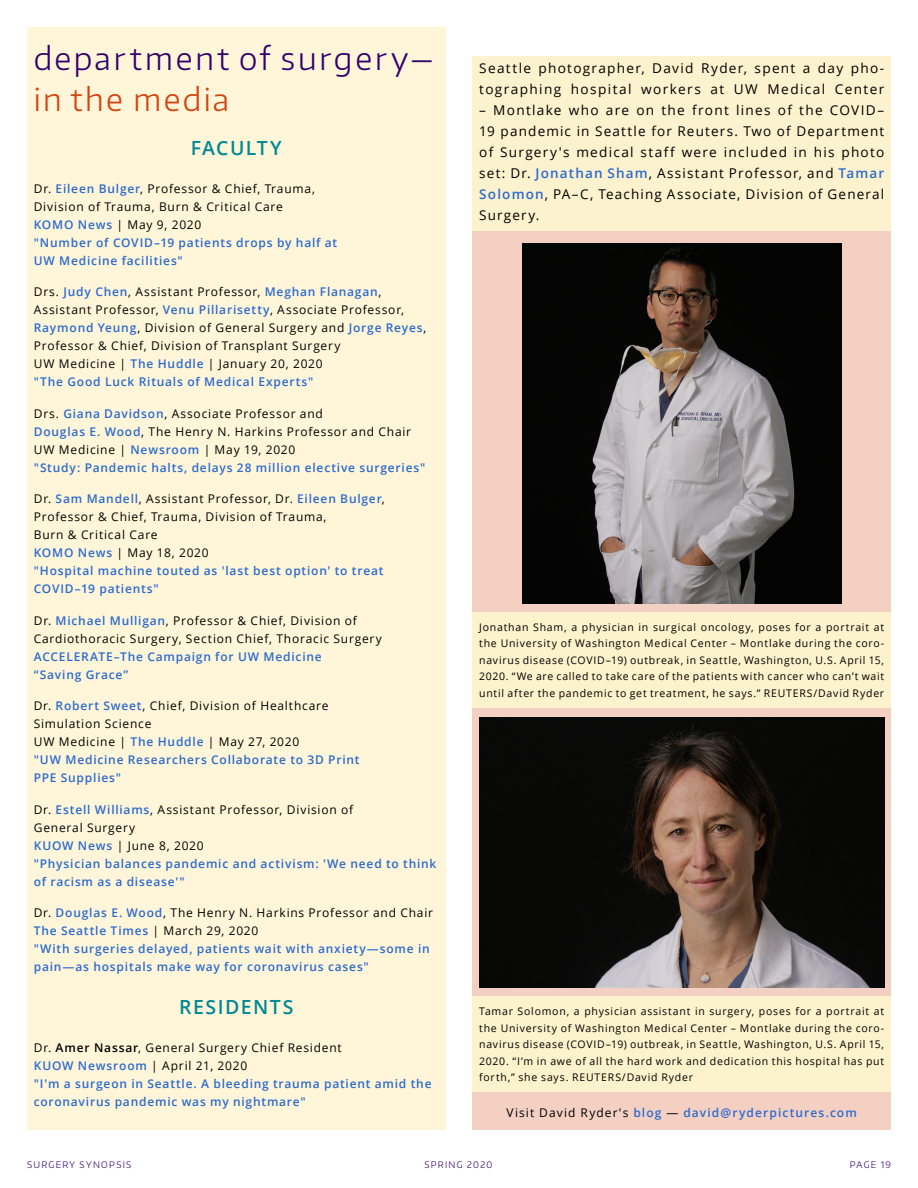
<style>
.page{position:relative;width:918px;height:1188px;background:#fff}
.page>*{position:absolute;margin:0;border:0;box-sizing:border-box;transform-origin:0 0}
.t1{font:300 31.5px "Encode Sans Normal";letter-spacing:.09em;color:#32006e}
.t2{font:300 31.5px "Encode Sans Normal";letter-spacing:.075em;color:#d24310}
.t3{font:600 19.5px "Open Sans";letter-spacing:.075em;color:#008995}
.t4{font:13.5px/21px "Open Sans";letter-spacing:.095em;color:#000}
.t5{font:600 12px/18px "Open Sans";letter-spacing:.065em;color:#2c6ace}
.t6{font:12px/18px "Open Sans";letter-spacing:.065em;color:#000}
.t7{font:600 12px "Open Sans";letter-spacing:.09em;color:#2c6ace}
.t8{font:10.5px/16.5px "Open Sans";letter-spacing:.07em;color:#000;text-align:justify}
.t9{font:300 9px "Encode Sans Normal";letter-spacing:.145em;color:#32006e}
.s1{font-weight:400;color:#000}
.s2{font-weight:600;color:#2c6ace}
.s3{color:#000}
</style>
<div class="page">
<div style="left:472px;top:56px;width:419px;height:1074px;background:#f4d0c3"></div>
<div style="left:27px;top:27px;width:419px;height:1103px;background:#fff6d9"></div>
<div style="left:472px;top:56px;width:419px;height:175px;background:#fcf2ce"></div>
<img style="left:479px;top:717px;width:405px;height:270px">
<img style="left:522px;top:243px;width:319px;height:360px">
<div style="left:472px;top:612px;width:419px;height:96px;background:#fcf2cb"></div>
<div style="left:472px;top:996px;width:419px;height:96px;background:#fcf2cb"></div>
<h1 class="t1" style="left:34px;top:38px;width:402px">department of surgery—</h1>
<h1 class="t2" style="left:34px;top:78px;width:197px">in the media</h1>
<h2 class="t3" style="left:191px;top:134px;width:92px">FACULTY</h2>
<p class="t5" style="left:34px;top:179px;width:305px"><span class="s1">Dr.</span> Eileen Bulger<span class="s1">, Professor &amp; Chief, Trauma, Division of Trauma, Burn &amp; Critical Care<br></span>KOMO News <span class="s1">| May 9, 2020<br></span>"Number of COVID–19 patients drops by half at UW Medicine facilities"</p>
<p class="t6" style="left:34px;top:283px;width:394px">Drs. <span class="s2">Judy Chen</span>, Assistant Professor, <span class="s2">Meghan Flanagan</span>, Assistant Professor, <span class="s2">Venu Pillarisetty</span>, Associate Professor, <span class="s2">Raymond Yeung</span>, Division of General Surgery and <span class="s2">Jorge Reyes</span>, Professor &amp; Chief, Division of Transplant Surgery<br>UW Medicine | <span class="s2">The Huddle</span> | January 20, 2020<br><span class="s2">"The Good Luck Rituals of Medical Experts"</span></p>
<p class="t5" style="left:34px;top:404px;width:393px"><span class="s1">Drs.</span> Giana Davidson<span class="s1">, Associate Professor and<br></span>Douglas E. Wood<span class="s1">, The Henry N. Harkins Professor and Chair UW Medicine |</span> Newsroom <span class="s1">| May 19, 2020<br></span>"Study: Pandemic halts, delays 28 million elective surgeries"</p>
<p class="t6" style="left:34px;top:490px;width:352px">Dr. <span class="s2">Sam Mandell</span>, Assistant Professor, Dr. <span class="s2">Eileen Bulger</span>, Professor &amp; Chief, Trauma, Division of Trauma,<br>Burn &amp; Critical Care<br><span class="s2">KOMO News</span> | May 18, 2020<br><span class="s2">"Hospital machine touted as 'last best option' to treat COVID–19 patients"</span></p>
<p class="t6" style="left:34px;top:611px;width:350px">Dr. <span class="s2">Michael Mulligan</span>, Professor &amp; Chief, Division of<br>Cardiothoracic Surgery, Section Chief, Thoracic Surgery</p>
<p class="t5" style="left:34px;top:647px;width:290px">ACCELERATE–The Campaign for UW Medicine “Saving Grace”</p>
<p class="t5" style="left:34px;top:697px;width:327px"><span class="s1">Dr.</span> Robert Sweet<span class="s1">, Chief, Division of Healthcare Simulation Science<br>UW Medicine |</span> The Huddle <span class="s1">| May 27, 2020<br></span>"UW Medicine Researchers Collaborate to 3D Print PPE Supplies"</p>
<p class="t5" style="left:34px;top:800px;width:404px"><span class="s1">Dr.</span> Estell Williams<span class="s1">, Assistant Professor, Division of<br>General Surgery<br></span>KUOW News <span class="s1">| June 8, 2020<br></span>"Physician balances pandemic and activism: 'We need to think of racism as a disease'"</p>
<p class="t5" style="left:34px;top:904px;width:401px"><span class="s1">Dr.</span> Douglas E. Wood<span class="s1">, The Henry N. Harkins Professor and Chair </span>The Seattle Times <span class="s1">| March 29, 2020<br></span>"With surgeries delayed, patients wait with anxiety—some in pain—as hospitals make way for coronavirus cases"</p>
<h2 class="t3" style="left:179px;top:994px;width:116px">RESIDENTS</h2>
<p class="t5" style="left:34px;top:1039px;width:399px"><span class="s1">Dr.</span> <span class="s3">Amer Nassar</span><span class="s1">, General Surgery Chief Resident<br></span>KUOW Newsroom <span class="s1">| April 21, 2020<br></span>"I'm a surgeon in Seattle. A bleeding trauma patient amid the coronavirus pandemic was my nightmare"</p>
<p class="t4" style="left:479px;top:57px;width:407px">Seattle photographer, David Ryder, spent a day pho&shy;tographing hospital workers at UW Medical Center</p>
<p class="t4" style="left:479px;top:100px;width:407px;text-align:justify">– Montlake who are on the front lines of the COVID– 19 pandemic in Seattle for Reuters. Two of Department of Surgery's medical staff were included in his photo set: Dr. <span class="s2">Jonathan Sham</span>, Assistant Professor, and <span class="s2">Tamar Solomon</span>, PA–C, Teaching Associate, Division of General Surgery.</p>
<p class="t8" style="left:479px;top:619px;width:407px">Jonathan Sham, a physician in surgical oncology, poses for a portrait at the University of Washington Medical Center – Montlake during the coro&shy;navirus disease (COVID–19) outbreak, in Seattle, Washington, U.S. April 15, 2020. “We are called to take care of the patients with cancer who can’t wait until after the pandemic to get treatment, he says.” REUTERS/David Ryder</p>
<p class="t8" style="left:479px;top:1003px;width:407px">Tamar Solomon, a physician assistant in surgery, poses for a portrait at the University of Washington Medical Center – Montlake during the coro&shy;navirus disease (COVID–19) outbreak, in Seattle, Washington, U.S. April 15, 2020. “I’m in awe of all the hard work and dedication this hospital has put forth,” she says. REUTERS/David Ryder</p>
<p class="t7" style="left:507px;top:1104px;width:352px"><span class="s1">Visit David Ryder's</span> blog <span class="s1">—</span> david@ryderpictures.com</p>
<p class="t9" style="left:27px;top:1159px;width:106px">SURGERY SYNOPSIS</p>
<p class="t9" style="left:425px;top:1159px;width:69px">SPRING 2020</p>
<p class="t9" style="left:850px;top:1159px;width:43px">PAGE 19</p>
</div>
